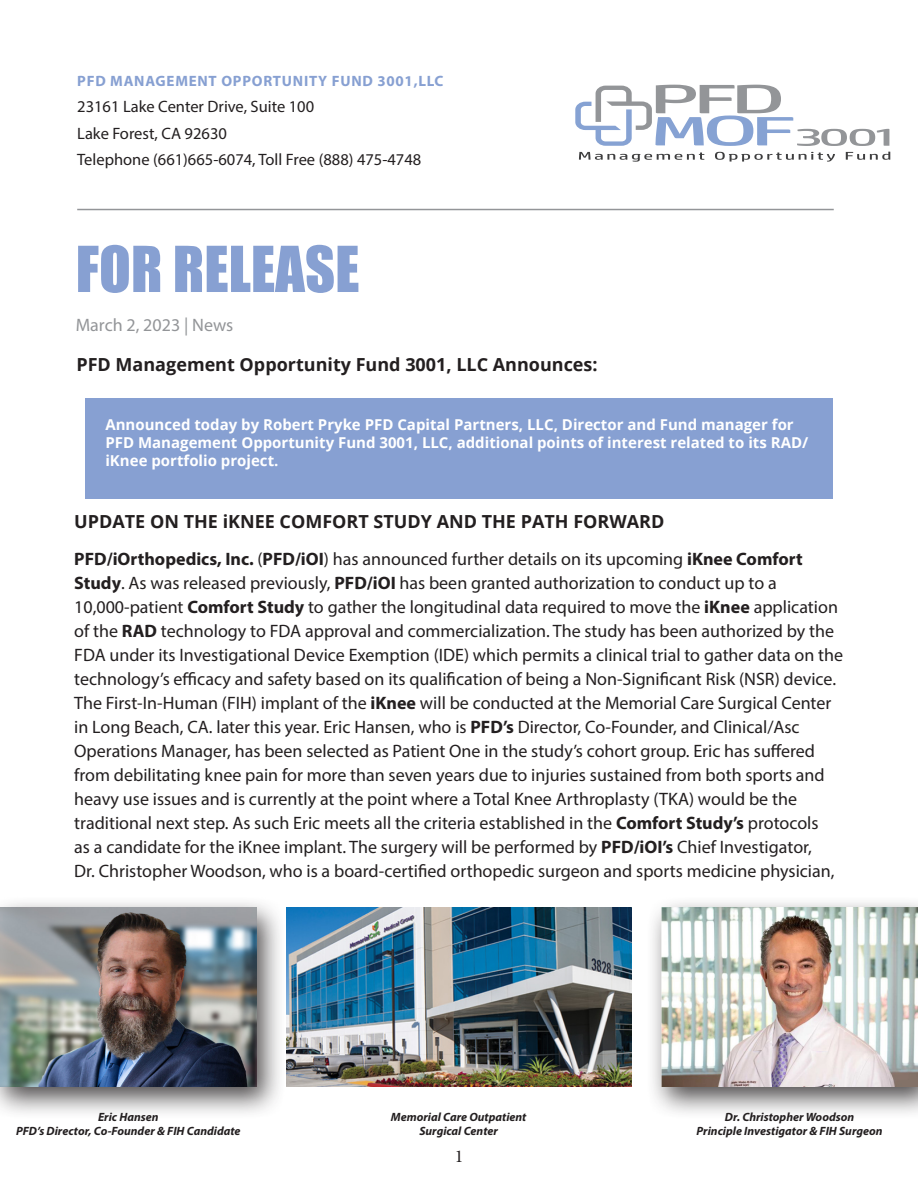
<style>
.page{position:relative;width:918px;height:1188px;background:#fff}
.page>*{position:absolute;margin:0;border:0;box-sizing:border-box;transform-origin:0 0}
.t1{font:58.5px "Impact";color:#87a0d2}
.Subheading{font:18px/24px "Myriad Pro";color:#231f20}
.Subheading-2{font:700 18px "Open Sans";color:#231f20}
.t2{font:18px "Myriad Pro";color:#939598}
.t3{font:18px "Minion Pro";color:#231f20}
.t4{font:16.5px "Myriad Pro";color:#231f20}
.t5{font:700 15px/18px "Open Sans";color:#fff}
.t6{font:700 15px "Myriad Pro";letter-spacing:.05em;color:#87a0d2}
.Body_Copy{font:italic 700 12px/14.4px "Myriad Pro";color:#231f20;text-align:center}
.s1{font-weight:700}
</style>
<div class="page">
<svg style="left:579px;top:152px;width:125px;height:10px"></svg>
<svg style="left:715px;top:152px;width:120px;height:10px"></svg>
<svg style="left:846px;top:152px;width:44px;height:8px"></svg>
<svg style="left:575px;top:85px;width:314px;height:61px"></svg>
<hr style="left:77px;top:209px;width:757px;height:1px;background:#939598">
<div style="left:85px;top:398px;width:747px;height:101px;background:#87a0d2"></div>
<div style="left:645px;top:896px;width:273px;height:224px;background:#231f20;opacity:.8"></div>
<img style="left:661px;top:908px;width:257px;height:179px">
<div style="left:0;top:896px;width:286px;height:224px;background:#231f20;opacity:.8"></div>
<img style="left:0;top:908px;width:257px;height:179px">
<img style="left:286px;top:908px;width:346px;height:179px">
<p class="t6" style="left:77px;top:71px;width:368px">PFD MANAGEMENT OPPORTUNITY FUND 3001,LLC</p>
<p class="t4" style="left:77px;top:96px;width:239px">23161 Lake Center Drive, Suite 100</p>
<p class="t4" style="left:77px;top:123px;width:151px">Lake Forest, CA 92630</p>
<p class="t4" style="left:77px;top:149px;width:346px">Telephone (661)665-6074, Toll Free (888) 475-4748</p>
<p class="t1" style="left:76px;top:224px;width:285px">FOR RELEASE</p>
<p class="t2" style="left:76px;top:314px;width:159px">March 2, 2023 | News</p>
<p class="Subheading-2" style="left:76px;top:352px;width:523px">PFD Management Opportunity Fund 3001, LLC Announces:</p>
<p class="t5" style="left:105px;top:415px;width:704px">Announced today by Robert Pryke PFD Capital Partners, LLC, Director and Fund manager for<br>PFD Management Opportunity Fund 3001, LLC, additional points of interest related to its RAD/ iKnee portfolio project.</p>
<p class="Subheading-2" style="left:74px;top:509px;width:592px">UPDATE ON THE iKNEE COMFORT STUDY AND THE PATH FORWARD</p>
<p class="Subheading" style="left:74px;top:547px;width:770px"><span class="s1">PFD/iOrthopedics, Inc.</span> (<span class="s1">PFD/iOI</span>) has announced further details on its upcoming <span class="s1">iKnee Comfort Study</span>. As was released previously, <span class="s1">PFD/iOI</span> has been granted authorization to conduct up to a 10,000-patient <span class="s1">Comfort Study</span> to gather the longitudinal data required to move the <span class="s1">iKnee</span> application of the <span class="s1">RAD</span> technology to FDA approval and commercialization. The study has been authorized by the FDA under its Investigational Device Exemption (IDE) which permits a clinical trial to gather data on the technology’s efficacy and safety based on its qualification of being a Non-Significant Risk (NSR) device.<br>The First-In-Human (FIH) implant of the <span class="s1">iKnee</span> will be conducted at the Memorial Care Surgical Center in Long Beach, CA. later this year. Eric Hansen, who is <span class="s1">PFD’s</span> Director, Co-Founder, and Clinical/Asc Operations Manager, has been selected as Patient One in the study’s cohort group. Eric has suffered from debilitating knee pain for more than seven years due to injuries sustained from both sports and heavy use issues and is currently at the point where a Total Knee Arthroplasty (TKA) would be the traditional next step. As such Eric meets all the criteria established in the <span class="s1">Comfort Study’s</span> protocols<br>as a candidate for the iKnee implant. The surgery will be performed by <span class="s1">PFD/iOI’s</span> Chief Investigator,<br>Dr. Christopher Woodson, who is a board-certified orthopedic surgeon and sports medicine physician,</p>
<p class="Body_Copy" style="left:98px;top:1109px;width:62px">Eric Hansen</p>
<p class="Body_Copy" style="left:16px;top:1124px;width:226px">PFD’s Director, Co-Founder &amp; FIH Candidate</p>
<p class="Body_Copy" style="left:391px;top:1109px;width:137px">Memorial Care Outpatient<br>Surgical Center</p>
<p class="t3" style="left:455px;top:1144px;width:10px">1</p>
<p class="Body_Copy" style="left:725px;top:1109px;width:131px">Dr. Christopher Woodson</p>
<p class="Body_Copy" style="left:697px;top:1124px;width:187px">Principle Investigator &amp; FIH Surgeon</p>
</div>
